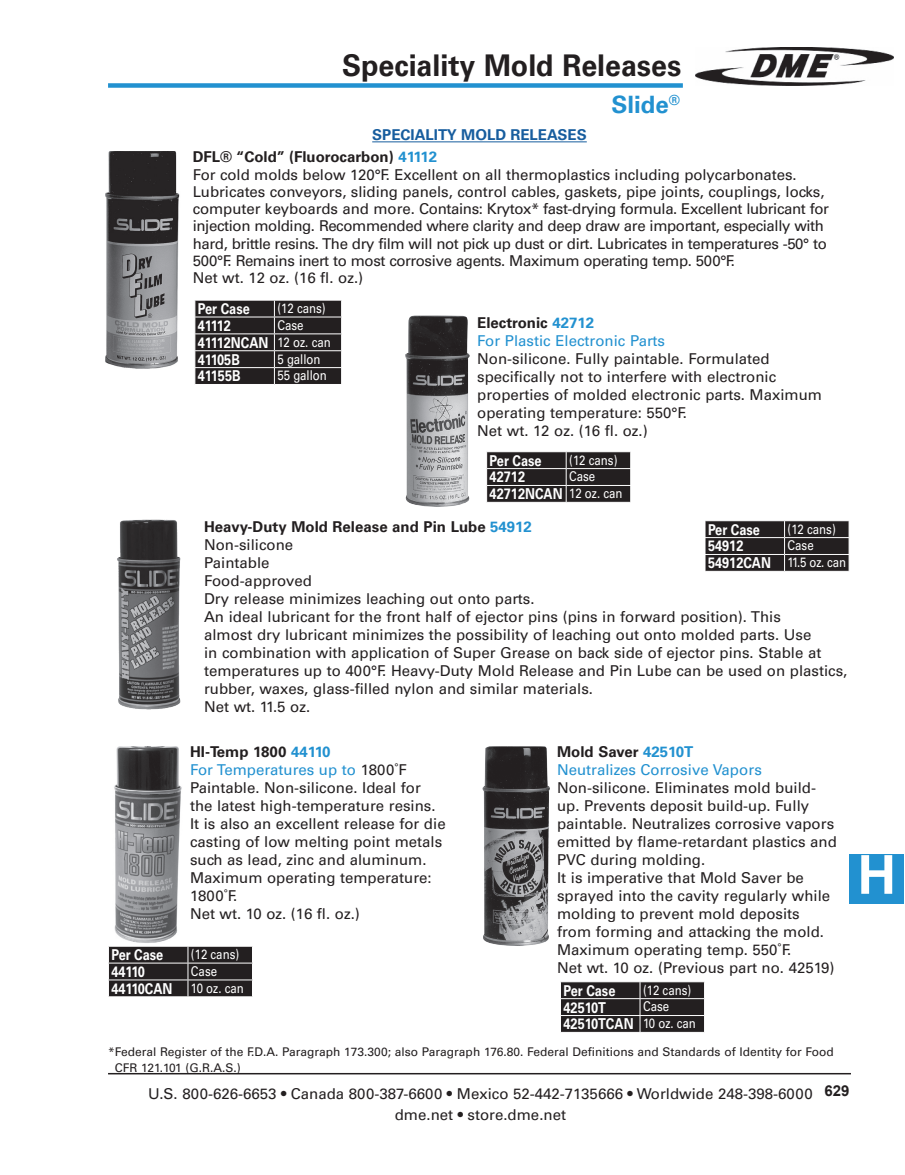
<style>
.page{position:relative;width:905px;height:1175px;background:#fff}
.page>*{position:absolute;margin:0;border:0;box-sizing:border-box;transform-origin:0 0}
.t1{font:700 54px "Arial";color:#fff}
.Main_Head_R{font:700 30px "Univers LT Pro 65";color:#231f20;scale:.95 1}
.Sub_Head_R{font:700 24px "Univers LT Pro 65";color:#2291d0}
.Body_Text{font:15px/18px "Univers LT Pro 55 Roman";color:#231f20}
.Body_Text-2{font:15px/17.2px "Univers LT Pro 55 Roman";letter-spacing:-.025em;color:#231f20}
.Table_Head{font:700 15px "Univers LT Std";color:#fff;scale:.85 1}
.Body_Text-3{font:700 15px "Univers LT Pro 65";color:#231f20}
.Body_Text-4{font:15px/18px "Univers LT Pro 55 Roman";color:#2291d0}
.Figure_caption{font:700 15px "Univers LT Pro 65";color:#175d9e}
.t2{font:700 15px "Arial";color:#231f20}
.Table_Text{font:13.5px "Univers LT Std";color:#fff;scale:.85 1}
.Body_Text-5{font:12px/16.2px "Univers LT Pro 55 Roman";color:#231f20}
.s1{color:#2291d0}
.s2{font-family:"Univers LT Pro 65";font-weight:700;color:#231f20}
.s3{font-family:"Univers LT Pro 65";font-weight:700}
.s4{color:#231f20}
</style>
<div class="page">
<div style="left:108px;top:83px;width:574px;height:5px;background:#2291d0"></div>
<div style="left:849px;top:854px;width:55px;height:50px;background:#2291d0"></div>
<img style="left:695px;top:48px;width:198px;height:37px">
<hr style="left:108px;top:1072px;width:742px;height:2px;background:#231f20">
<img style="left:405px;top:315px;width:65px;height:192px">
<svg style="left:486px;top:452px;width:145px;height:50px;background:#312d2e"></svg>
<img style="left:105px;top:151px;width:75px;height:218px">
<svg style="left:194px;top:300px;width:148px;height:84px;background:#333031"></svg>
<svg style="left:705px;top:521px;width:144px;height:50px;background:#302c2d"></svg>
<img style="left:114px;top:746px;width:68px;height:197px">
<svg style="left:108px;top:946px;width:145px;height:50px;background:#332f30"></svg>
<img style="left:482px;top:746px;width:68px;height:200px">
<svg style="left:560px;top:981px;width:145px;height:51px;background:#353132"></svg>
<img style="left:117px;top:519px;width:64px;height:191px">
<hr style="left:372px;top:141px;width:214px;height:1px;background:#175d9e">
<p class="Main_Head_R" style="left:342px;top:44px;width:358px">Speciality Mold Releases</p>
<p class="Figure_caption" style="left:372px;top:124px;width:216px">SPECIALITY MOLD RELEASES</p>
<p class="Sub_Head_R" style="left:611px;top:87px;width:70px">Slide<sup>®</sup></p>
<p class="Body_Text-3" style="left:193px;top:147px;width:246px">DFL® “Cold” (Fluorocarbon) <span class="s1">41112</span></p>
<p class="Body_Text-2" style="left:193px;top:165px;width:637px">For cold molds below 120°F. Excellent on all thermoplastics including polycarbonates.<br>Lubricates conveyors, sliding panels, control cables, gaskets, pipe joints, couplings, locks, computer keyboards and more. Contains: Krytox* fast-drying formula. Excellent lubricant for injection molding. Recommended where clarity and deep draw are important, especially with hard, brittle resins. The dry film will not pick up dust or dirt. Lubricates in temperatures -50° to 500°F. Remains inert to most corrosive agents. Maximum operating temp. 500°F.</p>
<p class="Body_Text" style="left:193px;top:268px;width:172px">Net wt. 12 oz. (16 fl. oz.)</p>
<p class="Table_Head" style="left:198px;top:300px;width:63px">Per Case</p>
<p class="Table_Text" style="left:277px;top:300px;width:58px">(12 cans)</p>
<p class="Table_Head" style="left:198px;top:317px;width:40px">41112</p>
<p class="Table_Text" style="left:277px;top:317px;width:32px">Case</p>
<p class="Table_Head" style="left:198px;top:334px;width:85px">41112NCAN</p>
<p class="Table_Text" style="left:277px;top:334px;width:64px">12 oz. can</p>
<p class="Table_Head" style="left:198px;top:350px;width:51px">41105B</p>
<p class="Table_Text" style="left:277px;top:351px;width:52px">5 gallon</p>
<p class="Table_Head" style="left:198px;top:367px;width:52px">41155B</p>
<p class="Table_Text" style="left:277px;top:367px;width:60px">55 gallon</p>
<p class="Body_Text-4" style="left:477px;top:313px;width:189px"><span class="s2">Electronic</span> <span class="s3">42712<br></span>For Plastic Electronic Parts</p>
<p class="Body_Text" style="left:477px;top:349px;width:346px">Non-silicone. Fully paintable. Formulated specifically not to interfere with electronic properties of molded electronic parts. Maximum operating temperature: 550°F.<br>Net wt. 12 oz. (16 fl. oz.)</p>
<p class="Table_Head" style="left:489px;top:451px;width:63px">Per Case</p>
<p class="Table_Text" style="left:569px;top:452px;width:58px">(12 cans)</p>
<p class="Table_Head" style="left:489px;top:468px;width:43px">42712</p>
<p class="Table_Text" style="left:569px;top:468px;width:32px">Case</p>
<p class="Table_Head" style="left:489px;top:485px;width:87px">42712NCAN</p>
<p class="Table_Text" style="left:569px;top:485px;width:64px">12 oz. can</p>
<p class="Body_Text-3" style="left:204px;top:516px;width:329px">Heavy-Duty Mold Release and Pin Lube <span class="s1">54912</span></p>
<p class="Body_Text" style="left:204px;top:535px;width:91px">Non-silicone</p>
<p class="Body_Text" style="left:204px;top:553px;width:67px">Paintable</p>
<p class="Body_Text" style="left:204px;top:571px;width:109px">Food-approved</p>
<p class="Body_Text" style="left:204px;top:589px;width:332px">Dry release minimizes leaching out onto parts.</p>
<p class="Body_Text" style="left:204px;top:607px;width:644px">An ideal lubricant for the front half of ejector pins (pins in forward position). This<br>almost dry lubricant minimizes the possibility of leaching out onto molded parts. Use<br>in combination with application of Super Grease on back side of ejector pins. Stable at temperatures up to 400°F. Heavy-Duty Mold Release and Pin Lube can be used on plastics, rubber, waxes, glass-filled nylon and similar materials.</p>
<p class="Body_Text" style="left:204px;top:697px;width:108px">Net wt. 11.5 oz.</p>
<p class="Table_Head" style="left:708px;top:520px;width:63px">Per Case</p>
<p class="Table_Text" style="left:787px;top:521px;width:58px">(12 cans)</p>
<p class="Table_Head" style="left:708px;top:537px;width:43px">54912</p>
<p class="Table_Text" style="left:787px;top:537px;width:32px">Case</p>
<p class="Table_Head" style="left:708px;top:554px;width:76px">54912CAN</p>
<p class="Table_Text" style="left:787px;top:554px;width:70px">11.5 oz. can</p>
<p class="Body_Text-3" style="left:190px;top:741px;width:142px">HI-Temp 1800 <span class="s1">44110</span></p>
<p class="Body_Text-4" style="left:190px;top:760px;width:218px">For Temperatures up to <span class="s4">1800˚F</span></p>
<p class="Body_Text" style="left:190px;top:778px;width:257px">Paintable. Non-silicone. Ideal for the latest high-temperature resins.<br>It is also an excellent release for die casting of low melting point metals such as lead, zinc and aluminum.<br>Maximum operating temperature:<br>1800˚F.</p>
<p class="Body_Text" style="left:190px;top:904px;width:171px">Net wt. 10 oz. (16 fl. oz.)</p>
<p class="Table_Head" style="left:111px;top:946px;width:63px">Per Case</p>
<p class="Table_Text" style="left:191px;top:946px;width:58px">(12 cans)</p>
<p class="Table_Head" style="left:111px;top:962px;width:41px">44110</p>
<p class="Table_Text" style="left:191px;top:963px;width:32px">Case</p>
<p class="Table_Head" style="left:111px;top:979px;width:73px">44110CAN</p>
<p class="Table_Text" style="left:191px;top:980px;width:64px">10 oz. can</p>
<p class="Body_Text-3" style="left:557px;top:741px;width:138px">Mold Saver <span class="s1">42510T</span></p>
<p class="Body_Text-4" style="left:557px;top:760px;width:206px">Neutralizes Corrosive Vapors</p>
<p class="Body_Text" style="left:557px;top:778px;width:281px">Non-silicone. Eliminates mold build&shy;up. Prevents deposit build-up. Fully paintable. Neutralizes corrosive vapors emitted by flame-retardant plastics and PVC during molding.<br>It is imperative that Mold Saver be sprayed into the cavity regularly while molding to prevent mold deposits from forming and attacking the mold.<br>Maximum operating temp. 550˚F.<br>Net wt. 10 oz. (Previous part no. 42519)</p>
<p class="Table_Head" style="left:563px;top:981px;width:63px">Per Case</p>
<p class="Table_Text" style="left:643px;top:981px;width:58px">(12 cans)</p>
<p class="Table_Head" style="left:563px;top:998px;width:51px">42510T</p>
<p class="Table_Text" style="left:643px;top:998px;width:32px">Case</p>
<p class="Table_Head" style="left:563px;top:1015px;width:84px">42510TCAN</p>
<p class="Table_Text" style="left:643px;top:1015px;width:64px">10 oz. can</p>
<p class="Body_Text-5" style="left:115px;top:1043px;width:720px;text-indent:-7px">*Federal Register of the F.D.A. Paragraph 173.300; also Paragraph 176.80. Federal Definitions and Standards of Identity for Food<br>CFR 121.101 (G.R.A.S.)</p>
<p class="Body_Text" style="left:148px;top:1082px;width:666px;line-height:20.7px;text-align:center">U.S. 800-626-6653 • Canada 800-387-6600 • Mexico 52-442-7135666 • Worldwide 248-398-6000 dme.net • store.dme.net</p>
<p class="t2" style="left:824px;top:1081px;width:27px">629</p>
<h1 class="t1" style="left:857px;top:839px;width:40px">H</h1>
</div>
